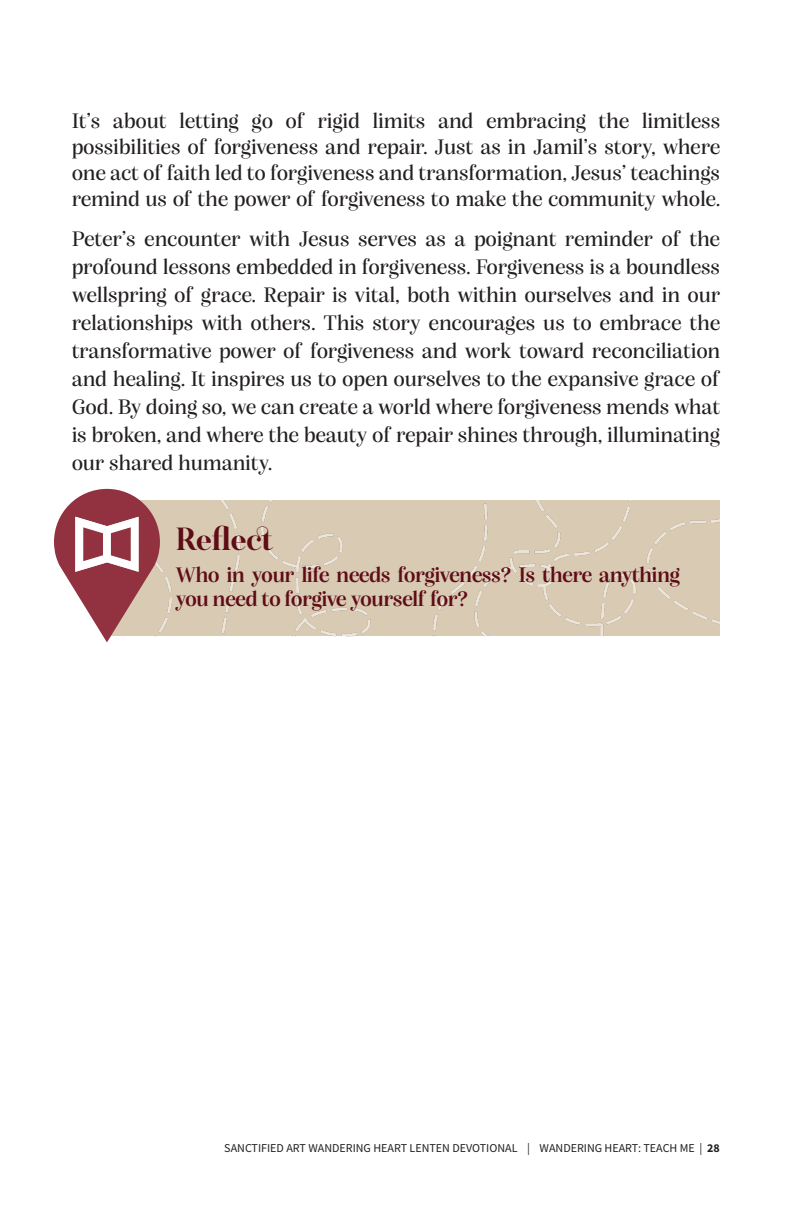
<style>
.page{position:relative;width:792px;height:1224px;background:#fff}
.page>*{position:absolute;margin:0;border:0;box-sizing:border-box;transform-origin:0 0}
.t1{font:32px "Dolge Serif Font";color:#5e0c16}
.t2{font:500 22px/28px "Alga";letter-spacing:.015em;color:#231f20;text-align:justify}
.t3{font:600 22px/24px "Alga";letter-spacing:-.005em;color:#5e0c16}
.t4{font:12px "Source Sans Pro";color:#231f20}
.s1{font-weight:700}
</style>
<div class="page">
<div style="left:160px;top:500px;width:560px;height:136px;background:#d9cab4"></div>
<svg style="left:54px;top:489px;width:106px;height:153px"></svg>
<p class="t2" style="left:72px;top:107px;width:650px;line-height:26px">It’s about letting go of rigid limits and embracing the limitless possibilities of forgiveness and repair. Just as in Jamil’s story, where one act of faith led to forgiveness and transformation, Jesus’ teachings remind us of the power of forgiveness to make the community whole.</p>
<p class="t2" style="left:72px;top:224px;width:650px">Peter’s encounter with Jesus serves as a poignant reminder of the profound lessons embedded in forgiveness. Forgiveness is a boundless wellspring of grace. Repair is vital, both within ourselves and in our relationships with others. This story encourages us to embrace the transformative power of forgiveness and work toward reconciliation and healing. It inspires us to open ourselves to the expansive grace of God. By doing so, we can create a world where forgiveness mends what is broken, and where the beauty of repair shines through, illuminating our shared humanity.</p>
<p class="t1" style="left:176px;top:521px;width:99px">Reflect</p>
<p class="t3" style="left:176px;top:563px;width:506px">Who in your life needs forgiveness? Is there anything you need to forgive yourself for?</p>
<p class="t4" style="left:224px;top:1140px;width:497px">SANCTIFIED ART WANDERING HEART LENTEN DEVOTIONAL | WANDERING HEART: TEACH ME | <span class="s1">28</span></p>
</div>
